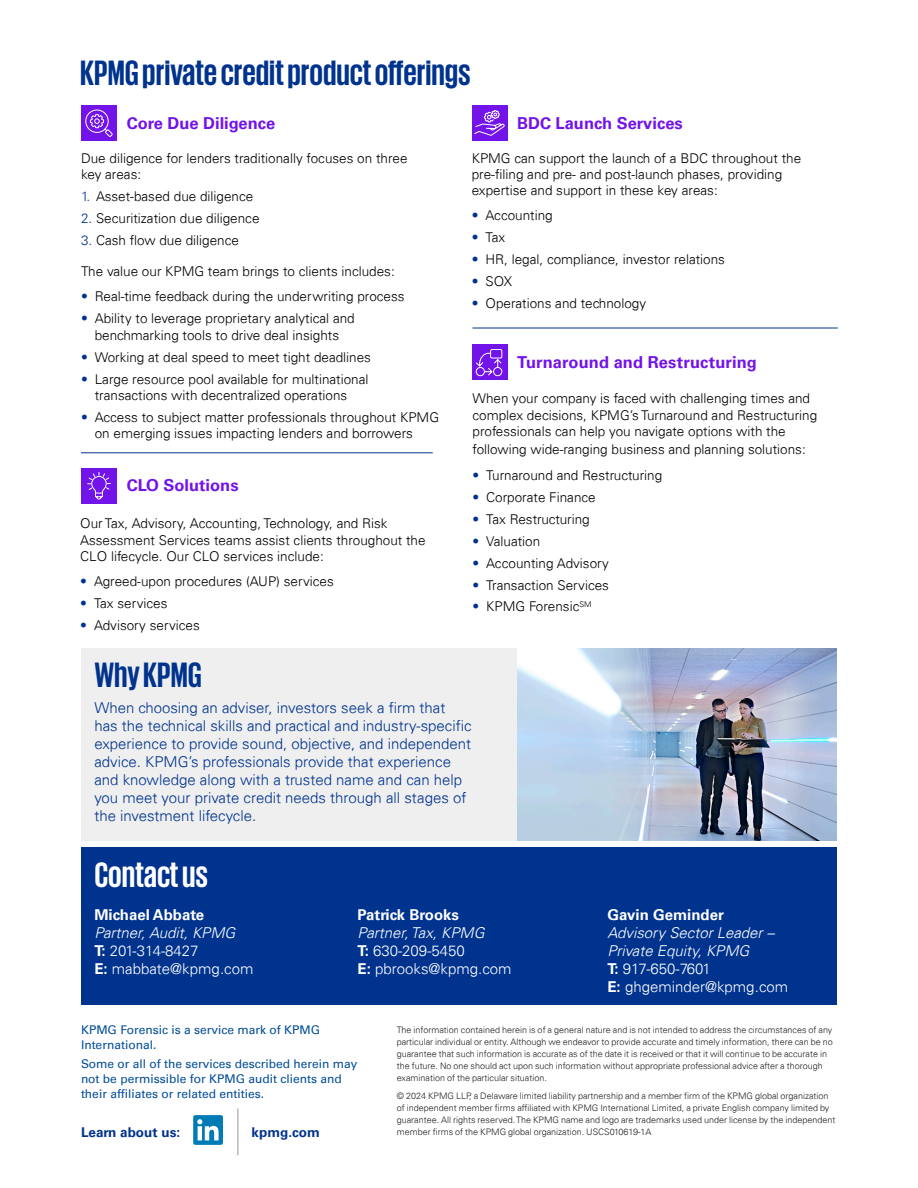
<style>
.page{position:relative;width:918px;height:1188px;background:#fff}
.page>*{position:absolute;margin:0;border:0;box-sizing:border-box;transform-origin:0 0}
.t1{font:700 36px "KPMG";color:#00338d}
.t2{font:700 36px "KPMG";color:#fff}
.t3{font:700 16.5px "Univers 65";color:#7213ea}
.t4{font:300 15px/18px "Univers 45";color:#00338d}
.t5{font:300 15px/18px "Univers 45";color:#fff}
.t6{font:italic 300 15px/18px "Univers 45";color:#fff}
.t7{font:700 15px "Univers 65";color:#fff}
.t8{font:300 13.5px/16.2px "Univers 45";color:#000}
.t9{font:700 13.5px "Univers 65";color:#00338d}
.t10{font:12px/15px "Univers 55 Roman";color:#014d97}
.t11{font:300 9px/12px "Univers 45";color:#231f20}
.s1{color:#00338d}
.s2{font-style:italic}
.s3{font-family:"Univers 65";font-weight:700}
.s4{font-family:"Univers 65";font-weight:700;font-style:normal}
.s5{font-style:normal}
</style>
<div class="page">
<div style="left:81px;top:648px;width:521px;height:192px;background:#efefef"></div>
<img style="left:517px;top:648px;width:320px;height:192px">
<hr style="left:472px;top:328px;width:366px;height:1px;background:#00338d">
<hr style="left:81px;top:453px;width:352px;height:1px;background:#00338d">
<div style="left:81px;top:848px;width:756px;height:157px;background:#00338d"></div>
<div style="left:193px;top:1115px;width:30px;height:30px;background:#007bb6;border-radius:2px"></div>
<svg style="left:197px;top:1119px;width:22px;height:21px"></svg>
<hr style="left:238px;top:1108px;width:1px;height:47px;background:#989898">
<div style="left:81px;top:105px;width:36px;height:36px;background:#7213ea"></div>
<svg style="left:85px;top:109px;width:28px;height:28px"></svg>
<div style="left:472px;top:105px;width:36px;height:36px;background:#7213ea"></div>
<svg style="left:474px;top:110px;width:30px;height:26px"></svg>
<div style="left:81px;top:468px;width:36px;height:36px;background:#7213ea"></div>
<svg style="left:87px;top:472px;width:24px;height:28px"></svg>
<div style="left:472px;top:344px;width:36px;height:36px;background:#7213ea"></div>
<svg style="left:475px;top:349px;width:28px;height:27px"></svg>
<h1 class="t1" style="left:80px;top:55px;width:392px">KPMG private credit product offerings</h1>
<p class="t3" style="left:127px;top:113px;width:150px">Core Due Diligence</p>
<p class="t3" style="left:517px;top:113px;width:167px">BDC Launch Services</p>
<p class="t8" style="left:81px;top:150px;width:328px">Due diligence for lenders traditionally focuses on three key areas:</p>
<p class="t8" style="left:81px;top:188px;width:174px"><span class="s1">1.</span> Asset-based due diligence</p>
<p class="t8" style="left:81px;top:210px;width:180px"><span class="s1">2.</span> Securitization due diligence</p>
<p class="t8" style="left:81px;top:232px;width:160px"><span class="s1">3.</span> Cash flow due diligence</p>
<p class="t8" style="left:81px;top:264px;width:315px">The value our KPMG team brings to clients includes:</p>
<p class="t8" style="left:81px;top:289px;width:325px"><span class="s1">•</span> Real-time feedback during the underwriting process</p>
<p class="t8" style="left:81px;top:310px;width:275px;text-align:center"><span class="s1">•</span> Ability to leverage proprietary analytical and benchmarking tools to drive deal insights</p>
<p class="t8" style="left:81px;top:349px;width:292px"><span class="s1">•</span> Working at deal speed to meet tight deadlines</p>
<p class="t8" style="left:81px;top:371px;width:289px;text-align:center"><span class="s1">•</span> Large resource pool available for multinational transactions with decentralized operations</p>
<p class="t8" style="left:95px;top:409px;width:346px;text-indent:-14px"><span class="s1">•</span> Access to subject matter professionals throughout KPMG on emerging issues impacting lenders and borrowers</p>
<p class="t3" style="left:127px;top:476px;width:113px">CLO Solutions</p>
<p class="t8" style="left:80px;top:515px;width:347px">Our Tax, Advisory, Accounting, Technology, and Risk<br>Assessment Services teams assist clients throughout the<br>CLO lifecycle. Our CLO services include:</p>
<p class="t8" style="left:80px;top:573px;width:255px"><span class="s1">•</span> Agreed-upon procedures (AUP) services</p>
<p class="t8" style="left:80px;top:595px;width:89px"><span class="s1">•</span> Tax services</p>
<p class="t8" style="left:80px;top:617px;width:121px"><span class="s1">•</span> Advisory services</p>
<p class="t8" style="left:472px;top:150px;width:331px">KPMG can support the launch of a BDC throughout the pre-filing and pre- and post-launch phases, providing expertise and support in these key areas:</p>
<p class="t8" style="left:472px;top:207px;width:83px"><span class="s1">•</span> Accounting</p>
<p class="t8" style="left:472px;top:229px;width:35px"><span class="s1">•</span> Tax</p>
<p class="t8" style="left:472px;top:251px;width:255px"><span class="s1">•</span> HR, legal, compliance, investor relations</p>
<p class="t8" style="left:472px;top:273px;width:42px"><span class="s1">•</span> SOX</p>
<p class="t8" style="left:472px;top:295px;width:176px"><span class="s1">•</span> Operations and technology</p>
<p class="t3" style="left:517px;top:352px;width:241px">Turnaround and Restructuring</p>
<p class="t8" style="left:472px;top:390px;width:346px">When your company is faced with challenging times and complex decisions, KPMG’s Turnaround and Restructuring professionals can help you navigate options with the</p>
<p class="t8" style="left:472px;top:441px;width:335px">following wide-ranging business and planning solutions:</p>
<p class="t8" style="left:472px;top:467px;width:191px"><span class="s1">•</span> Turnaround and Restructuring</p>
<p class="t8" style="left:472px;top:489px;width:125px"><span class="s1">•</span> Corporate Finance</p>
<p class="t8" style="left:472px;top:511px;width:119px"><span class="s1">•</span> Tax Restructuring</p>
<p class="t8" style="left:472px;top:533px;width:69px"><span class="s1">•</span> Valuation</p>
<p class="t8" style="left:472px;top:555px;width:138px"><span class="s1">•</span> Accounting Advisory</p>
<p class="t8" style="left:472px;top:577px;width:138px"><span class="s1">•</span> Transaction Services</p>
<p class="t8" style="left:472px;top:599px;width:121px"><span class="s1">•</span> KPMG Forensic<sup>SM</sup></p>
<h1 class="t1" style="left:94px;top:656px;width:109px">Why KPMG</h1>
<p class="t4" style="left:94px;top:699px;width:379px">When choosing an adviser, investors seek a firm that has the technical skills and practical and industry-specific experience to provide sound, objective, and independent advice. KPMG’s professionals provide that experience and knowledge along with a trusted name and can help you meet your private credit needs through all stages of the investment lifecycle.</p>
<h1 class="t2" style="left:94px;top:857px;width:115px">Contact us</h1>
<p class="t7" style="left:94px;top:906px;width:111px">Michael Abbate</p>
<p class="t5" style="left:94px;top:923px;width:161px"><span class="s2">Partner, Audit, KPMG<br></span><span class="s3">T:</span> 201-314-8427<br><span class="s3">E:</span> mabbate@kpmg.com</p>
<p class="t7" style="left:358px;top:906px;width:103px">Patrick Brooks</p>
<p class="t5" style="left:358px;top:923px;width:156px"><span class="s2">Partner, Tax, KPMG<br></span><span class="s3">T:</span> 630-209-5450<br><span class="s3">E:</span> pbrooks@kpmg.com</p>
<p class="t7" style="left:608px;top:906px;width:118px">Gavin Geminder</p>
<p class="t6" style="left:608px;top:923px;width:182px">Advisory Sector Leader –<br>Private Equity, KPMG<br><span class="s4">T:</span> <span class="s5">917-650-7601<br></span><span class="s4">E:</span> <span class="s5">ghgeminder@kpmg.com</span></p>
<p class="t10" style="left:81px;top:1023px;width:241px">KPMG Forensic is a service mark of KPMG<br>International.</p>
<p class="t10" style="left:81px;top:1056px;width:278px">Some or all of the services described herein may not be permissible for KPMG audit clients and their affiliates or related entities.</p>
<p class="t9" style="left:81px;top:1125px;width:101px">Learn about us:</p>
<p class="t9" style="left:252px;top:1125px;width:70px">kpmg.com</p>
<p class="t11" style="left:397px;top:1024px;width:437px">The information contained herein is of a general nature and is not intended to address the circumstances of any particular individual or entity. Although we endeavor to provide accurate and timely information, there can be no guarantee that such information is accurate as of the date it is received or that it will continue to be accurate in the future. No one should act upon such information without appropriate professional advice after a thorough examination of the particular situation.</p>
<p class="t11" style="left:397px;top:1090px;width:440px">© 2024 KPMG LLP, a Delaware limited liability partnership and a member firm of the KPMG global organization of independent member firms affiliated with KPMG International Limited, a private English company limited by guarantee. All rights reserved. The KPMG name and logo are trademarks used under license by the independent member firms of the KPMG global organization. USCS010619-1A</p>
</div>
